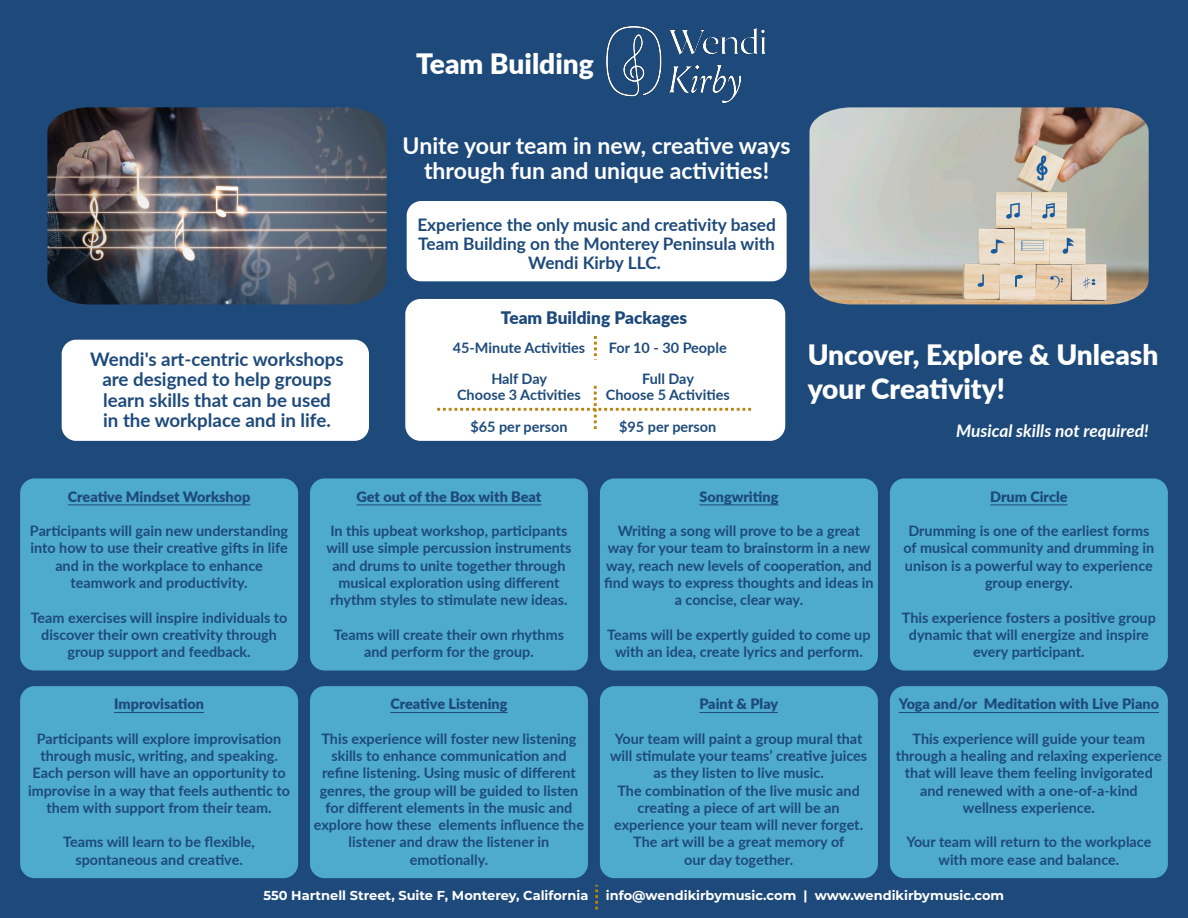
<style>
.page{position:relative;width:1188px;height:918px;background:#1d4a7a}
.page>*{position:absolute;margin:0;border:0;box-sizing:border-box;transform-origin:0 0}
.t1{font:900 28.05px/33.8px "Lato";color:#fff}
.t2{font:700 23.1px/25.3px "Lato";color:#fff;text-align:center}
.t3{font:700 18.75px/20.5px "Lato";color:#1d4a7a;text-align:center}
.t4{font:700 17.25px/19px "Lato";color:#1d4a7a;text-align:center}
.t5{font:italic 700 17.25px "Lato";color:#fff}
.t6{font:900 17.25px "Lato";color:#1d4a7a}
.t7{font:700 14.4px/17.2px "Lato";color:#1d4a7a;text-align:center}
.t8{font:900 14.4px "Lato";color:#1d4a7a}
.t9{font:700 12.9px "Montserrat";color:#fff}
</style>
<div class="page">
<img style="left:809px;top:107px;width:340px;height:197px">
<img style="left:47px;top:107px;width:340px;height:197px">
<svg style="left:595px;top:885px;width:3px;height:25px"></svg>
<div style="left:405px;top:299px;width:380px;height:142px;background:#fff"></div>
<img style="left:606px;top:26px;width:160px;height:77px">
<div style="left:20px;top:478px;width:278px;height:193px;background:#4eabcc"></div>
<div style="left:62px;top:340px;width:307px;height:101px;background:#fff"></div>
<div style="left:407px;top:201px;width:380px;height:80px;background:#fff"></div>
<svg style="left:594px;top:336px;width:3px;height:24px"></svg>
<div style="left:20px;top:686px;width:278px;height:192px;background:#4eabcc"></div>
<div style="left:310px;top:478px;width:278px;height:193px;background:#4eabcc"></div>
<div style="left:310px;top:686px;width:278px;height:192px;background:#4eabcc"></div>
<div style="left:600px;top:478px;width:278px;height:193px;background:#4eabcc"></div>
<div style="left:600px;top:686px;width:278px;height:192px;background:#4eabcc"></div>
<div style="left:890px;top:478px;width:278px;height:193px;background:#4eabcc"></div>
<div style="left:890px;top:686px;width:278px;height:192px;background:#4eabcc"></div>
<hr style="left:68px;top:505px;width:182px;height:1px;background:#1d4a7a">
<hr style="left:357px;top:505px;width:184px;height:1px;background:#1d4a7a">
<hr style="left:699px;top:505px;width:79px;height:1px;background:#1d4a7a">
<hr style="left:990px;top:505px;width:78px;height:1px;background:#1d4a7a">
<hr style="left:114px;top:712px;width:90px;height:1px;background:#1d4a7a">
<hr style="left:390px;top:712px;width:118px;height:1px;background:#1d4a7a">
<hr style="left:699px;top:712px;width:79px;height:1px;background:#1d4a7a">
<hr style="left:899px;top:712px;width:260px;height:1px;background:#1d4a7a">
<div style="left:437px;top:386px;width:314px;height:44px;background:#fff"></div>
<h1 class="t1" style="left:416px;top:45px;width:179px">Team Building</h1>
<h2 class="t2" style="left:403px;top:131px;width:390px">Unite your team in new, creative ways through fun and unique activities!</h2>
<p class="t4" style="left:417px;top:214px;width:360px">Experience the only music and creativity based<br>Team Building on the Monterey Peninsula with<br>Wendi Kirby LLC.</p>
<p class="t6" style="left:501px;top:305px;width:188px">Team Building Packages</p>
<p class="t7" style="left:453px;top:331px;width:134px;line-height:31.2px">45-Minute Activities<br>Half Day</p>
<p class="t7" style="left:457px;top:385px;width:125px">Choose 3 Activities</p>
<p class="t7" style="left:609px;top:338px;width:119px">For 10 - 30 People</p>
<h3 class="t3" style="left:90px;top:348px;width:255px">Wendi's art-centric workshops are designed to help groups learn skills that can be used<br>in the workplace and in life.</h3>
<h1 class="t1" style="left:808px;top:337px;width:352px">Uncover, Explore &amp; Unleash your Creativity!</h1>
<p class="t7" style="left:606px;top:370px;width:125px;line-height:15.9px">Full Day<br>Choose 5 Activities</p>
<p class="t7" style="left:470px;top:418px;width:99px">$65 per person</p>
<p class="t7" style="left:619px;top:418px;width:99px">$95 per person</p>
<p class="t5" style="left:956px;top:418px;width:194px">Musical skills not required!</p>
<p class="t8" style="left:68px;top:485px;width:184px">Creative Mindset Workshop</p>
<p class="t7" style="left:30px;top:522px;width:260px">Participants will gain new understanding into how to use their creative gifts in life and in the workplace to enhance teamwork and productivity.</p>
<p class="t7" style="left:31px;top:608px;width:258px">Team exercises will inspire individuals to discover their own creativity through group support and feedback.</p>
<p class="t8" style="left:114px;top:693px;width:91px">Improvisation</p>
<p class="t7" style="left:28px;top:729px;width:264px">Participants will explore improvisation through music, writing, and speaking.<br>Each person will have an opportunity to improvise in a way that feels authentic to them with support from their team.</p>
<p class="t7" style="left:63px;top:833px;width:193px">Teams will learn to be flexible, spontaneous and creative.</p>
<p class="t8" style="left:357px;top:485px;width:186px">Get out of the Box with Beat</p>
<p class="t7" style="left:326px;top:522px;width:247px">In this upbeat workshop, participants will use simple percussion instruments and drums to unite together through musical exploration using different rhythm styles to stimulate new ideas.</p>
<p class="t7" style="left:334px;top:625px;width:232px">Teams will create their own rhythms and perform for the group.</p>
<p class="t8" style="left:390px;top:693px;width:119px">Creative Listening</p>
<p class="t7" style="left:314px;top:729px;width:272px">This experience will foster new listening skills to enhance communication and refine listening. Using music of different genres, the group will be guided to listen for different elements in the music and explore how these elements influence the listener and draw the listener in emotionally.</p>
<p class="t8" style="left:699px;top:485px;width:80px">Songwriting</p>
<p class="t7" style="left:604px;top:522px;width:271px">Writing a song will prove to be a great way for your team to brainstorm in a new way, reach new levels of cooperation, and find ways to express thoughts and ideas in a concise, clear way.</p>
<p class="t7" style="left:607px;top:625px;width:265px">Teams will be expertly guided to come up with an idea, create lyrics and perform.</p>
<p class="t8" style="left:699px;top:693px;width:80px">Paint &amp; Play</p>
<p class="t7" style="left:610px;top:729px;width:259px">Your team will paint a group mural that will stimulate your teams’ creative juices as they listen to live music.<br>The combination of the live music and creating a piece of art will be an experience your team will never forget.<br>The art will be a great memory of<br>our day together.</p>
<p class="t8" style="left:990px;top:485px;width:79px">Drum Circle</p>
<p class="t7" style="left:904px;top:522px;width:252px">Drumming is one of the earliest forms of musical community and drumming in unison is a powerful way to experience group energy.</p>
<p class="t7" style="left:902px;top:608px;width:256px">This experience fosters a positive group dynamic that will energize and inspire every participant.</p>
<p class="t8" style="left:899px;top:693px;width:262px">Yoga and/or Meditation with Live Piano</p>
<p class="t7" style="left:896px;top:729px;width:268px">This experience will guide your team through a healing and relaxing experience that will leave them feeling invigorated and renewed with a one-of-a-kind wellness experience.</p>
<p class="t7" style="left:906px;top:833px;width:247px">Your team will return to the workplace with more ease and balance.</p>
<p class="t9" style="left:263px;top:886px;width:326px">550 Hartnell Street, Suite F, Monterey, California</p>
<p class="t9" style="left:606px;top:886px;width:400px">info@wendikirbymusic.com | www.wendikirbymusic.com</p>
</div>
